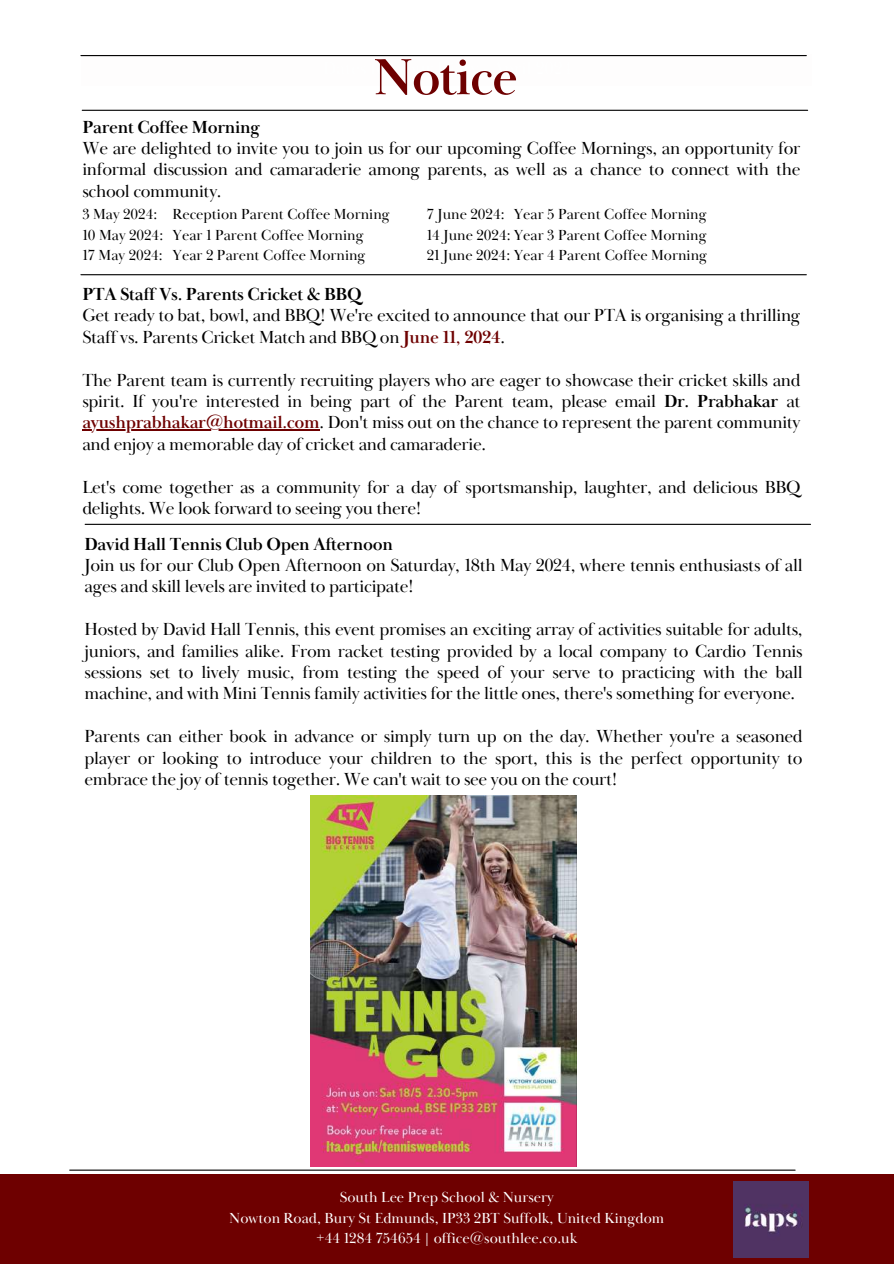
<style>
.page{position:relative;width:894px;height:1264px;background:#fff}
.page>*{position:absolute;margin:0;border:0;box-sizing:border-box;transform-origin:0 0}
.t1{font:700 52.5px "Baskerville Display PT";letter-spacing:-.025em;color:#6e0000}
.t2{font:18px/21.3px "Baskerville Display PT";letter-spacing:-.02em;color:#000;text-align:justify}
.t3{font:700 18px "Baskerville Display PT";letter-spacing:-.02em;color:#000}
.t4{font:15px/20.7px "Baskerville Display PT";color:#000}
.t5{font:15px/20.2px "Baskerville Display PT";color:#fff;text-align:center}
.s1{font-weight:700;color:#6e0000}
.s2{font-weight:700}
</style>
<div class="page">
<hr style="left:70px;top:1169px;width:724px;height:1px;background:#000">
<div style="left:81px;top:54px;width:731px;height:31px;background:#fcfafa"></div>
<div style="left:0;top:1174px;width:893px;height:89px;background:#6e0000"></div>
<img style="left:733px;top:1181px;width:75px;height:76px">
<hr style="left:81px;top:55px;width:725px;height:1px;background:#000">
<hr style="left:82px;top:110px;width:725px;height:1px;background:#000">
<hr style="left:81px;top:274px;width:725px;height:1px;background:#000">
<hr style="left:85px;top:524px;width:725px;height:1px;background:#000">
<img style="left:310px;top:795px;width:266px;height:371px">
<hr style="left:82px;top:429px;width:237px;height:1px;background:#6e0000">
<h1 class="t1" style="left:373px;top:45px;width:146px">Notice</h1>
<p class="t3" style="left:82px;top:116px;width:179px">Parent Coffee Morning</p>
<p class="t2" style="left:82px;top:138px;width:719px">We are delighted to invite you to join us for our upcoming Coffee Mornings, an opportunity for informal discussion and camaraderie among parents, as well as a chance to connect with the school community.</p>
<p class="t4" style="left:82px;top:204px;width:309px">3 May 2024: Reception Parent Coffee Morning<br>10 May 2024: Year 1 Parent Coffee Morning<br>17 May 2024: Year 2 Parent Coffee Morning</p>
<p class="t4" style="left:426px;top:204px;width:282px;text-align:justify">7 June 2024: Year 5 Parent Coffee Morning 14 June 2024: Year 3 Parent Coffee Morning 21 June 2024: Year 4 Parent Coffee Morning</p>
<p class="t3" style="left:82px;top:283px;width:281px">PTA Staff Vs. Parents Cricket &amp; BBQ</p>
<p class="t2" style="left:82px;top:305px;width:719px">Get ready to bat, bowl, and BBQ! We're excited to announce that our PTA is organising a thrilling<br>Staff vs. Parents Cricket Match and BBQ on <span class="s1">June 11, 2024</span>.</p>
<p class="t2" style="left:82px;top:370px;width:719px">The Parent team is currently recruiting players who are eager to showcase their cricket skills and spirit. If you're interested in being part of the Parent team, please email <span class="s2">Dr. Prabhakar</span> at <span class="s1">ayushprabhakar@hotmail.com</span>. Don't miss out on the chance to represent the parent community and enjoy a memorable day of cricket and camaraderie.</p>
<p class="t2" style="left:82px;top:476px;width:719px">Let's come together as a community for a day of sportsmanship, laughter, and delicious BBQ delights. We look forward to seeing you there!</p>
<p class="t3" style="left:85px;top:533px;width:310px">David Hall Tennis Club Open Afternoon</p>
<p class="t2" style="left:85px;top:555px;width:719px">Join us for our Club Open Afternoon on Saturday, 18th May 2024, where tennis enthusiasts of all ages and skill levels are invited to participate!</p>
<p class="t2" style="left:85px;top:619px;width:719px">Hosted by David Hall Tennis, this event promises an exciting array of activities suitable for adults, juniors, and families alike. From racket testing provided by a local company to Cardio Tennis sessions set to lively music, from testing the speed of your serve to practicing with the ball machine, and with Mini Tennis family activities for the little ones, there's something for everyone.</p>
<p class="t2" style="left:85px;top:726px;width:719px">Parents can either book in advance or simply turn up on the day. Whether you're a seasoned player or looking to introduce your children to the sport, this is the perfect opportunity to embrace the joy of tennis together. We can't wait to see you on the court!</p>
<p class="t5" style="left:229px;top:1187px;width:436px">South Lee Prep School &amp; Nursery<br>Nowton Road, Bury St Edmunds, IP33 2BT Suffolk, United Kingdom +44 1284 754654 | office@southlee.co.uk</p>
</div>
